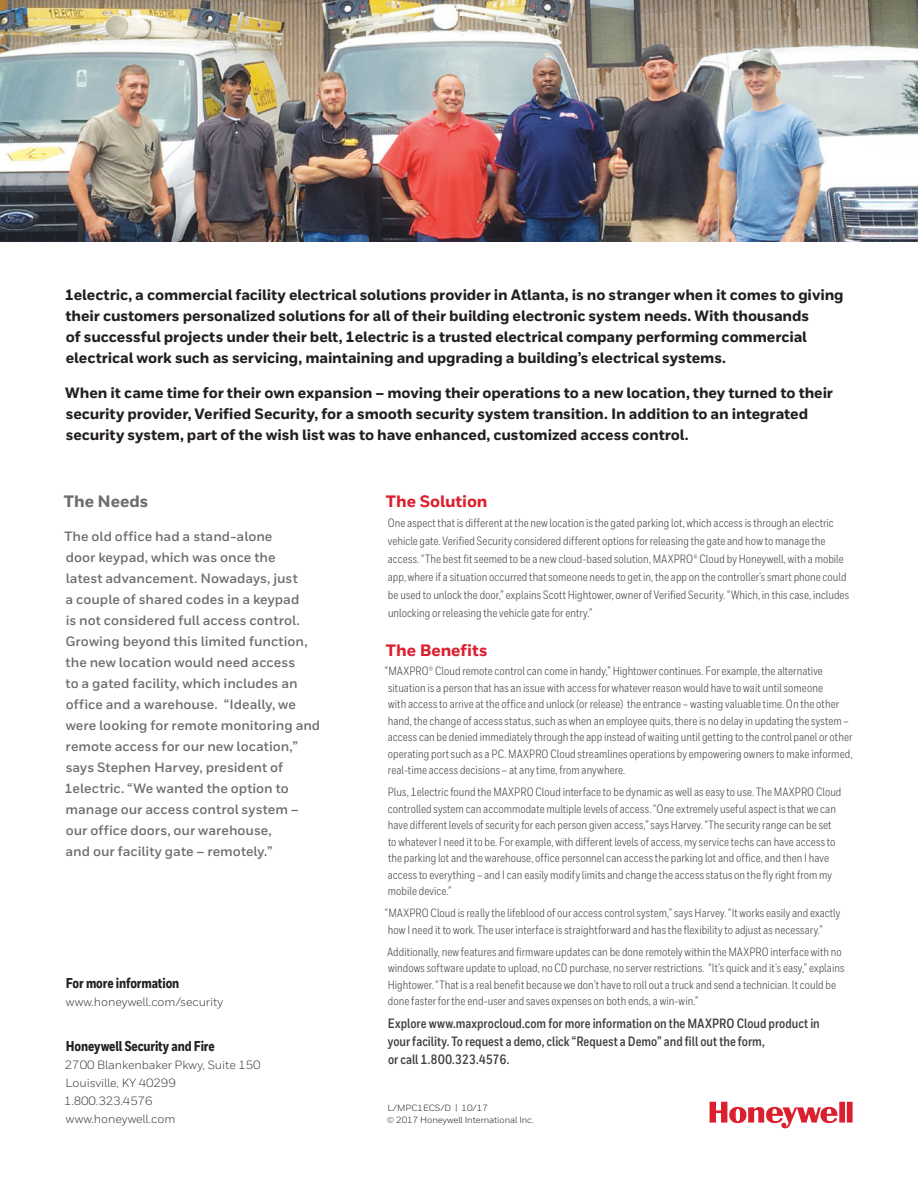
<style>
.page{position:relative;width:918px;height:1188px;background:#fff}
.page>*{position:absolute;margin:0;border:0;box-sizing:border-box;transform-origin:0 0}
.t1{font:800 16.5px "Honeywell Sans";letter-spacing:-.005em;color:#dc1f2e}
.t2{font:800 16.5px "Honeywell Sans";letter-spacing:-.005em;color:#6c6d70}
.t3{font:800 15px/21px "Honeywell Sans";letter-spacing:-.01em;color:#231f20}
.t4{font:800 14.25px "Honeywell Cond";letter-spacing:-.01em;color:#231f20}
.t5{font:700 13.5px/21px "Honeywell Sans";color:#6c6d70}
.t6{font:700 13.5px/18px "Honeywell Cond";color:#3e3e3f}
.t7{font:12px/16.5px "Honeywell Cond";letter-spacing:.005em;color:#3e3e3f}
.t8{font:12px/18px "Honeywell Sans";letter-spacing:-.01em;color:#3e3e3f}
.t9{font:9px/12px "Honeywell Sans";letter-spacing:-.01em;color:#231f20}
</style>
<div class="page">
<img style="left:0;top:0;width:918px;height:242px">
<svg style="left:710px;top:1102px;width:143px;height:27px"></svg>
<p class="t3" style="left:65px;top:285px;width:781px">1electric, a commercial facility electrical solutions provider in Atlanta, is no stranger when it comes to giving their customers personalized solutions for all of their building electronic system needs. With thousands<br>of successful projects under their belt, 1electric is a trusted electrical company performing commercial electrical work such as servicing, maintaining and upgrading a building’s electrical systems.</p>
<p class="t3" style="left:65px;top:383px;width:769px">When it came time for their own expansion – moving their operations to a new location, they turned to their security provider, Verified Security, for a smooth security system transition. In addition to an integrated security system, part of the wish list was to have enhanced, customized access control.</p>
<h1 class="t2" style="left:64px;top:491px;width:86px">The Needs</h1>
<p class="t5" style="left:64px;top:526px;width:257px">The old office had a stand-alone<br>door keypad, which was once the<br>latest advancement. Nowadays, just<br>a couple of shared codes in a keypad<br>is not considered full access control.<br>Growing beyond this limited function, the new location would need access<br>to a gated facility, which includes an office and a warehouse. “Ideally, we were looking for remote monitoring and remote access for our new location,” says Stephen Harvey, president of 1electric. “We wanted the option to manage our access control system – our office doors, our warehouse,<br>and our facility gate – remotely.”</p>
<p class="t4" style="left:66px;top:974px;width:115px">For more information</p>
<p class="t8" style="left:66px;top:992px;width:159px">www.honeywell.com/security</p>
<p class="t4" style="left:66px;top:1037px;width:150px">Honeywell Security and Fire</p>
<p class="t8" style="left:64px;top:1055px;width:198px">2700 Blankenbaker Pkwy, Suite 150<br>Louisville, KY 40299<br>1.800.323.4576 www.honeywell.com</p>
<h1 class="t1" style="left:386px;top:491px;width:103px">The Solution</h1>
<p class="t7" style="left:388px;top:514px;width:463px;line-height:18px">One aspect that is different at the new location is the gated parking lot, which access is through an electric vehicle gate. Verified Security considered different options for releasing the gate and how to manage the access. “The best fit seemed to be a new cloud-based solution, MAXPRO® Cloud by Honeywell, with a mobile app, where if a situation occurred that someone needs to get in, the app on the controller’s smart phone could be used to unlock the door,” explains Scott Hightower, owner of Verified Security. “Which, in this case, includes unlocking or releasing the vehicle gate for entry.”</p>
<h1 class="t1" style="left:386px;top:640px;width:103px">The Benefits</h1>
<p class="t7" style="left:385px;top:663px;width:469px">“MAXPRO® Cloud remote control can come in handy,” Hightower continues. For example, the alternative situation is a person that has an issue with access for whatever reason would have to wait until someone<br>with access to arrive at the office and unlock (or release) the entrance – wasting valuable time. On the other hand, the change of access status, such as when an employee quits, there is no delay in updating the system – access can be denied immediately through the app instead of waiting until getting to the control panel or other operating port such as a PC. MAXPRO Cloud streamlines operations by empowering owners to make informed, real-time access decisions – at any time, from anywhere.</p>
<p class="t7" style="left:388px;top:784px;width:455px">Plus, 1electric found the MAXPRO Cloud interface to be dynamic as well as easy to use. The MAXPRO Cloud controlled system can accommodate multiple levels of access. “One extremely useful aspect is that we can have different levels of security for each person given access,” says Harvey. “The security range can be set to whatever I need it to be. For example, with different levels of access, my service techs can have access to the parking lot and the warehouse, office personnel can access the parking lot and office, and then I have access to everything – and I can easily modify limits and change the access status on the fly right from my mobile device.”</p>
<p class="t7" style="left:385px;top:905px;width:457px">“MAXPRO Cloud is really the lifeblood of our access control system,” says Harvey. “It works easily and exactly how I need it to work. The user interface is straightforward and has the flexibility to adjust as necessary.”</p>
<p class="t7" style="left:388px;top:943px;width:458px">Additionally, new features and firmware updates can be done remotely within the MAXPRO interface with no windows software update to upload, no CD purchase, no server restrictions. “It’s quick and it’s easy,” explains Hightower. “That is a real benefit because we don’t have to roll out a truck and send a technician. It could be done faster for the end-user and saves expenses on both ends, a win-win.”</p>
<p class="t6" style="left:388px;top:1015px;width:434px">Explore www.maxprocloud.com for more information on the MAXPRO Cloud product in your facility. To request a demo, click “Request a Demo” and fill out the form,<br>or call 1.800.323.4576.</p>
<p class="t9" style="left:387px;top:1101px;width:149px">L/MPC1ECS/D | 10/17<br>© 2017 Honeywell International Inc.</p>
</div>
